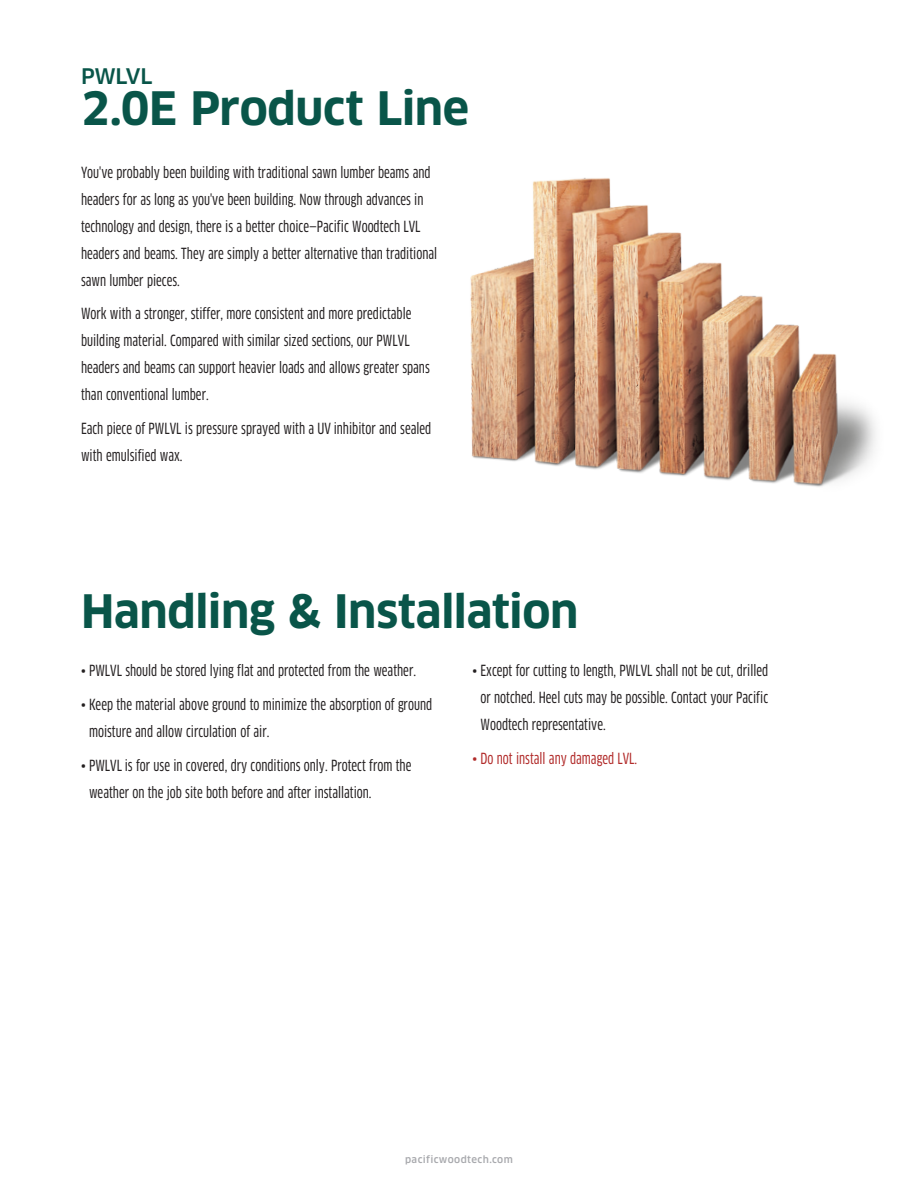
<style>
.page{position:relative;width:918px;height:1188px;background:#fff}
.page>*{position:absolute;margin:0;border:0;box-sizing:border-box;transform-origin:0 0}
.Head{font:700 45px "Clan OT";letter-spacing:-.015em;color:#095549}
.Head-Sub{font:500 21px "Clan OT";letter-spacing:-.015em;color:#095549}
.Body_Copy{font:15px/27px "Clan OT Cond News";color:#231f20}
.Body_Copy-2{font:15px "Clan OT Cond News";color:#b12a29}
.t1{font:500 9.75px "Clan OT";letter-spacing:.035em;color:#a8a9ad}
</style>
<div class="page">
<img style="left:470px;top:178px;width:406px;height:309px">
<p class="Head-Sub" style="left:81px;top:64px;width:73px">PWLVL</p>
<p class="Head" style="left:81px;top:83px;width:390px">2.0E Product Line</p>
<p class="Body_Copy" style="left:81px;top:159px;width:358px">You've probably been building with traditional sawn lumber beams and headers for as long as you've been building. Now through advances in technology and design, there is a better choice—Pacific Woodtech LVL headers and beams. They are simply a better alternative than traditional sawn lumber pieces.</p>
<p class="Body_Copy" style="left:81px;top:300px;width:350px">Work with a stronger, stiffer, more consistent and more predictable building material. Compared with similar sized sections, our PWLVL headers and beams can support heavier loads and allows greater spans than conventional lumber.</p>
<p class="Body_Copy" style="left:81px;top:415px;width:352px">Each piece of PWLVL is pressure sprayed with a UV inhibitor and sealed with emulsified wax.</p>
<p class="Head" style="left:81px;top:586px;width:499px">Handling &amp; Installation</p>
<p class="Body_Copy" style="left:81px;top:657px;width:337px">• PWLVL should be stored lying flat and protected from the weather.</p>
<p class="Body_Copy" style="left:89px;top:691px;width:345px;text-indent:-8px">• Keep the material above ground to minimize the absorption of ground moisture and allow circulation of air.</p>
<p class="Body_Copy" style="left:89px;top:752px;width:324px;text-indent:-8px">• PWLVL is for use in covered, dry conditions only. Protect from the weather on the job site both before and after installation.</p>
<p class="Body_Copy" style="left:481px;top:657px;width:289px;text-align:justify;text-indent:-8px">• Except for cutting to length, PWLVL shall not be cut, drilled or notched. Heel cuts may be possible. Contact your Pacific Woodtech representative.</p>
<p class="Body_Copy-2" style="left:472px;top:750px;width:166px">• Do not install any damaged LVL.</p>
<p class="t1" style="left:405px;top:1154px;width:109px">pacificwoodtech.com</p>
</div>
